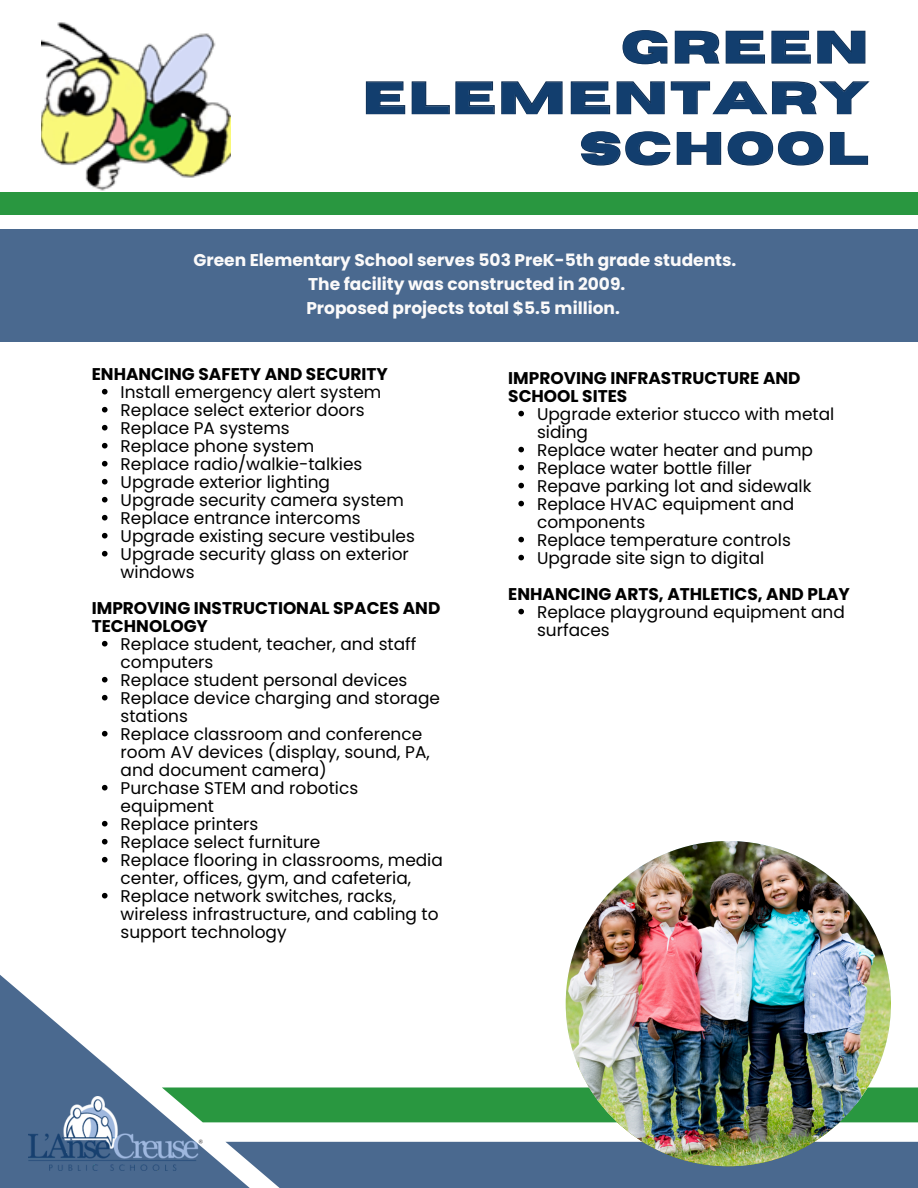
<style>
.page{position:relative;width:918px;height:1188px;background:#fff}
.page>*{position:absolute;margin:0;border:0;box-sizing:border-box;transform-origin:0 0}
.t1{font:700 45px/50.7px "Horizon";letter-spacing:.06em;color:#123e6e;text-align:right}
.t2{font:16.95px/18px "Poppins";color:#000}
.t3{font:700 16.95px/18px "Poppins";color:#000}
.t4{font:700 16.95px/23.7px "Poppins";color:#fbfafa;text-align:center}
</style>
<div class="page">
<svg style="left:0;top:915px;width:918px;height:273px"></svg>
<div style="left:162px;top:1088px;width:756px;height:34px;background:#299740"></div>
<img style="left:28px;top:1096px;width:174px;height:74px">
<div style="left:0;top:229px;width:918px;height:113px;background:#4a698f"></div>
<div style="left:0;top:192px;width:918px;height:23px;background:#299740"></div>
<img style="left:41px;top:22px;width:189px;height:169px">
<img style="left:566px;top:841px;width:325px;height:325px;border-radius:50%">
<svg style="left:622px;top:30px;width:244px;height:35px"></svg>
<svg style="left:365px;top:81px;width:505px;height:34px"></svg>
<svg style="left:580px;top:131px;width:289px;height:35px"></svg>
<svg style="left:102px;top:389px;width:6px;height:6px"></svg>
<svg style="left:102px;top:407px;width:6px;height:6px"></svg>
<svg style="left:102px;top:425px;width:6px;height:6px"></svg>
<svg style="left:102px;top:443px;width:6px;height:6px"></svg>
<svg style="left:102px;top:461px;width:6px;height:6px"></svg>
<svg style="left:102px;top:479px;width:6px;height:6px"></svg>
<svg style="left:102px;top:497px;width:6px;height:6px"></svg>
<svg style="left:102px;top:515px;width:6px;height:6px"></svg>
<svg style="left:102px;top:533px;width:6px;height:6px"></svg>
<svg style="left:102px;top:551px;width:6px;height:6px"></svg>
<svg style="left:102px;top:641px;width:6px;height:6px"></svg>
<svg style="left:102px;top:677px;width:6px;height:6px"></svg>
<svg style="left:102px;top:695px;width:6px;height:6px"></svg>
<svg style="left:102px;top:731px;width:6px;height:6px"></svg>
<svg style="left:102px;top:785px;width:6px;height:6px"></svg>
<svg style="left:102px;top:821px;width:6px;height:6px"></svg>
<svg style="left:102px;top:839px;width:6px;height:6px"></svg>
<svg style="left:102px;top:857px;width:6px;height:6px"></svg>
<svg style="left:102px;top:893px;width:6px;height:6px"></svg>
<svg style="left:518px;top:411px;width:6px;height:5px"></svg>
<svg style="left:518px;top:447px;width:6px;height:5px"></svg>
<svg style="left:518px;top:465px;width:6px;height:5px"></svg>
<svg style="left:518px;top:483px;width:6px;height:5px"></svg>
<svg style="left:518px;top:501px;width:6px;height:5px"></svg>
<svg style="left:518px;top:537px;width:6px;height:5px"></svg>
<svg style="left:518px;top:555px;width:6px;height:5px"></svg>
<svg style="left:518px;top:609px;width:6px;height:5px"></svg>
<p class="t1" style="left:363px;top:23px;width:507px">GREEN<br>ELEMENTARY<br>SCHOOL</p>
<p class="t4" style="left:193px;top:249px;width:544px">Green Elementary School serves 503 PreK-5th grade students.<br>The facility was constructed in 2009.<br>Proposed projects total $5.5 million.</p>
<p class="t3" style="left:92px;top:365px;width:298px">ENHANCING SAFETY AND SECURITY</p>
<p class="t2" style="left:121px;top:383px;width:296px">Install emergency alert system<br>Replace select exterior doors<br>Replace PA systems<br>Replace phone system<br>Replace radio/walkie-talkies<br>Upgrade exterior lighting<br>Upgrade security camera system<br>Replace entrance intercoms<br>Upgrade existing secure vestibules<br>Upgrade security glass on exterior windows</p>
<p class="t3" style="left:92px;top:599px;width:350px">IMPROVING INSTRUCTIONAL SPACES AND<br>TECHNOLOGY</p>
<p class="t2" style="left:121px;top:635px;width:324px">Replace student, teacher, and staff computers<br>Replace student personal devices<br>Replace device charging and storage stations<br>Replace classroom and conference room AV devices (display, sound, PA, and document camera)<br>Purchase STEM and robotics equipment<br>Replace printers<br>Replace select furniture<br>Replace flooring in classrooms, media center, offices, gym, and cafeteria,<br>Replace network switches, racks, wireless infrastructure, and cabling to support technology</p>
<p class="t3" style="left:508px;top:369px;width:294px">IMPROVING INFRASTRUCTURE AND<br>SCHOOL SITES</p>
<p class="t2" style="left:537px;top:405px;width:299px">Upgrade exterior stucco with metal siding<br>Replace water heater and pump<br>Replace water bottle filler<br>Repave parking lot and sidewalk<br>Replace HVAC equipment and components<br>Replace temperature controls<br>Upgrade site sign to digital</p>
<p class="t3" style="left:508px;top:585px;width:343px">ENHANCING ARTS, ATHLETICS, AND PLAY</p>
<p class="t2" style="left:537px;top:603px;width:309px">Replace playground equipment and surfaces</p>
</div>
